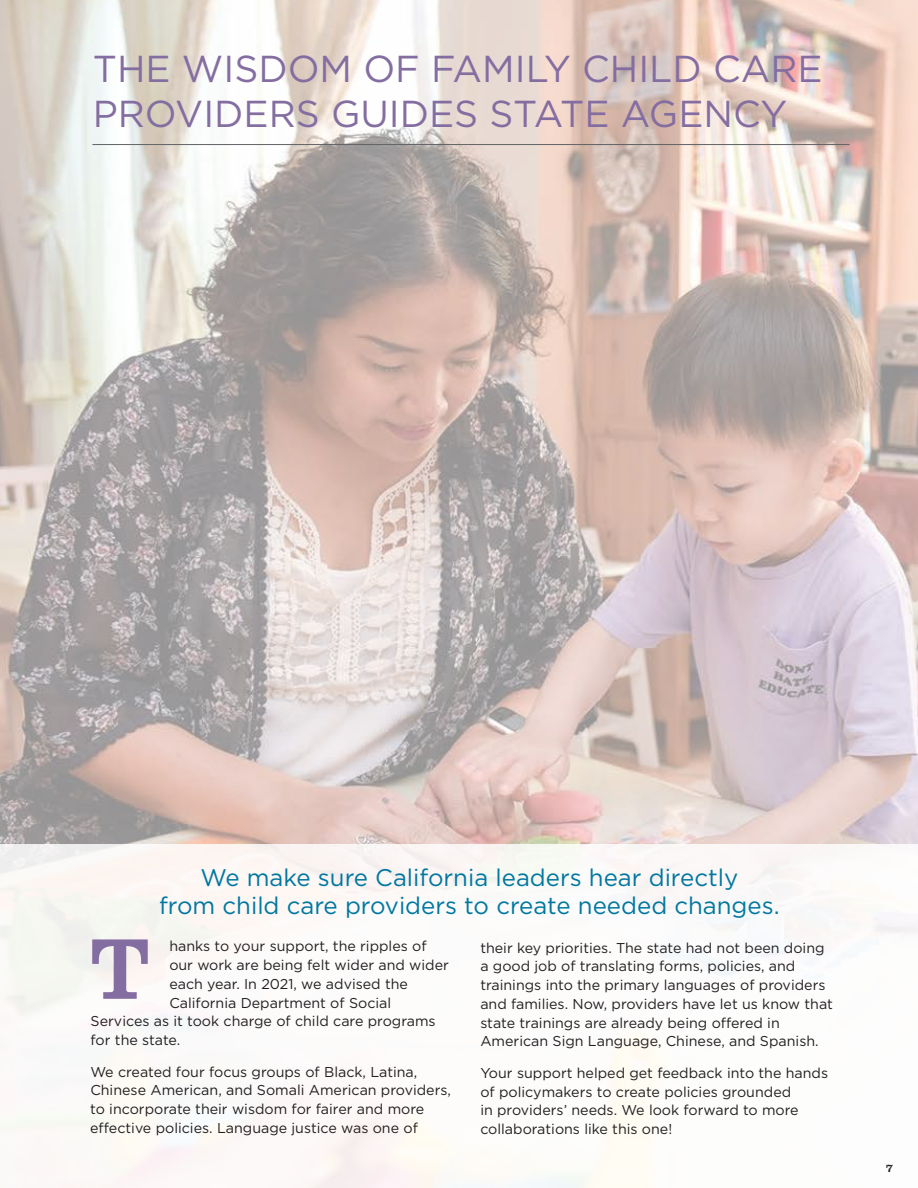
<style>
.page{position:relative;width:918px;height:1188px;background:#fff}
.page>*{position:absolute;margin:0;border:0;box-sizing:border-box;transform-origin:0 0}
.t1{font:89.55px "Clarendon";color:#846da1}
.t2{font:37.5px/45px "Gotham";color:#846da1}
.t3{font:24px/28.5px "Gotham";color:#0077a1;text-align:center}
.t4{font:14.25px/18.8px "Gotham";color:#231f20}
.t5{font:12px "Clarendon";color:#231f20}
</style>
<div class="page">
<img style="left:0;top:0;width:918px;height:845px">
<hr style="left:93px;top:144px;width:756px;height:1px;background:#626366">
<h2 class="t2" style="left:93px;top:45px;width:731px">THE WISDOM OF FAMILY CHILD CARE<br>PROVIDERS GUIDES STATE AGENCY</h2>
<h3 class="t3" style="left:159px;top:863px;width:622px">We make sure California leaders hear directly<br>from child care providers to create needed changes.</h3>
<h1 class="t1" style="left:90px;top:917px;width:61px">T</h1>
<p class="t4" style="left:169px;top:937px;width:259px">hanks to your support, the ripples of</p>
<p class="t4" style="left:169px;top:956px;width:281px">our work are being felt wider and wider</p>
<p class="t4" style="left:169px;top:974px;width:240px">each year. In 2021, we advised the</p>
<p class="t4" style="left:169px;top:993px;width:223px">California Department of Social</p>
<p class="t4" style="left:91px;top:1012px;width:347px">Services as it took charge of child care programs</p>
<p class="t4" style="left:91px;top:1031px;width:91px">for the state.</p>
<p class="t4" style="left:90px;top:1062px;width:362px">We created four focus groups of Black, Latina, Chinese American, and Somali American providers, to incorporate their wisdom for fairer and more effective policies. Language justice was one of</p>
<p class="t4" style="left:480px;top:938px;width:354px">their key priorities. The state had not been doing a good job of translating forms, policies, and trainings into the primary languages of providers and families. Now, providers have let us know that state trainings are already being offered in American Sign Language, Chinese, and Spanish.</p>
<p class="t4" style="left:480px;top:1063px;width:349px">Your support helped get feedback into the hands of policymakers to create policies grounded<br>in providers’ needs. We look forward to more collaborations like this one!</p>
<p class="t5" style="left:886px;top:1161px;width:9px">7</p>
</div>
